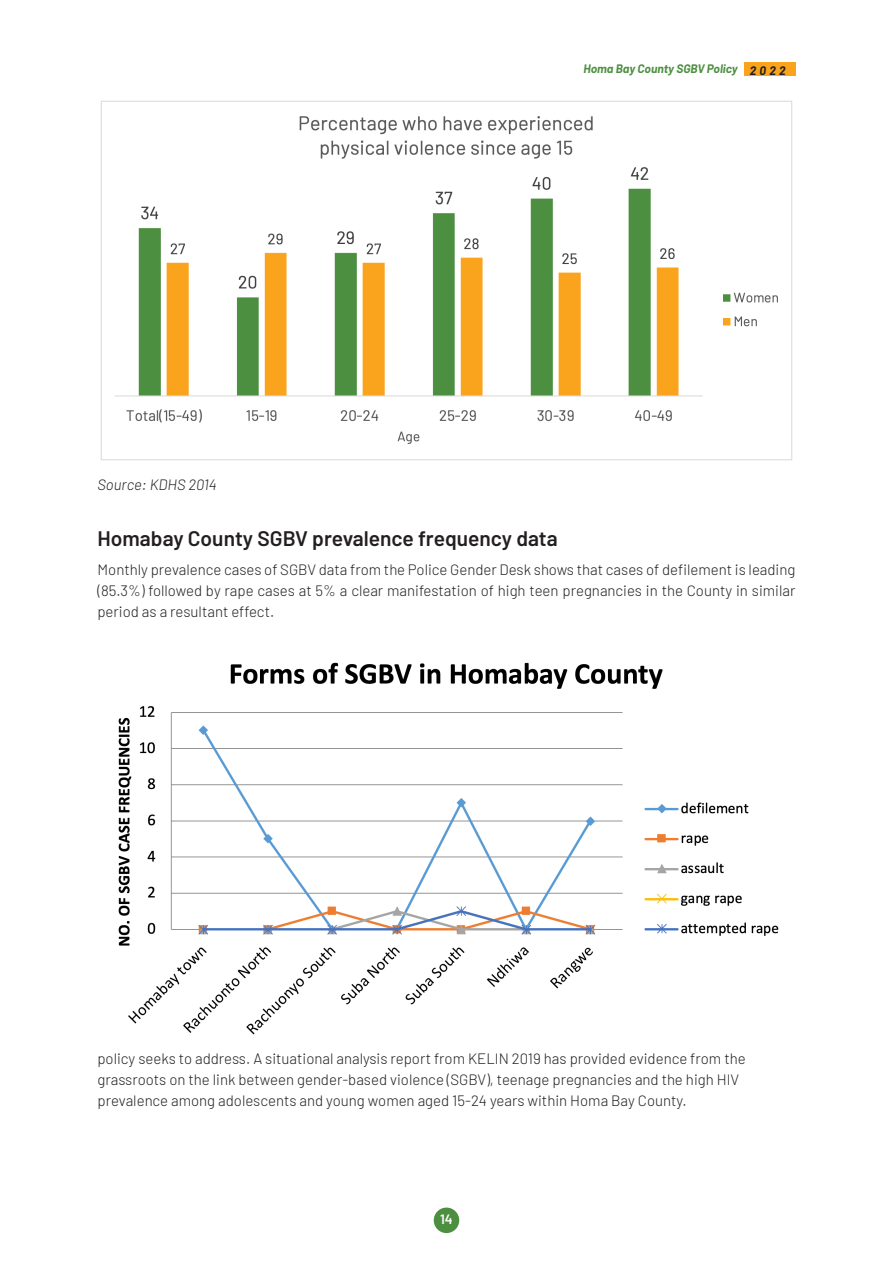
<style>
.page{position:relative;width:893px;height:1263px;background:#fff}
.page>*{position:absolute;margin:0;border:0;box-sizing:border-box;transform-origin:0 0}
.main_para{font:600 21px "Barlow";color:#231f20}
.main_para-2{font:300 15px/21px "Barlow";color:#231f20;text-align:justify}
.main_para-3{font:italic 300 15px "Barlow";color:#231f20}
.t1{font:600 13.5px "Barlow";color:#fff}
.t2{font:italic 700 12px "Barlow";color:#4d8f41}
.s1{color:#231f20}
</style>
<div class="page">
<div style="left:434px;top:1207px;width:25px;height:26px;background:#4d8f41;border-radius:50%"></div>
<div style="left:744px;top:63px;width:51px;height:13px;background:#faa31c"></div>
<img style="left:118px;top:662px;width:661px;height:373px">
<img style="left:100px;top:100px;width:693px;height:361px">
<p class="main_para-3" style="left:98px;top:474px;width:121px">Source: KDHS 2014</p>
<p class="t2" style="left:583px;top:60px;width:204px">Homa Bay County SGBV Policy <span class="s1">2 0 2 2</span></p>
<p class="main_para" style="left:98px;top:523px;width:462px">Homabay County SGBV prevalence frequency data</p>
<p class="main_para-2" style="left:98px;top:558px;width:699px">Monthly prevalence cases of SGBV data from the Police Gender Desk shows that cases of defilement is leading (85.3%) followed by rape cases at 5% a clear manifestation of high teen pregnancies in the County in similar period as a resultant effect.</p>
<p class="main_para-2" style="left:98px;top:1047px;width:650px;text-align:left">policy seeks to address. A situational analysis report from KELIN 2019 has provided evidence from the grassroots on the link between gender-based violence (SGBV), teenage pregnancies and the high HIV prevalence among adolescents and young women aged 15-24 years within Homa Bay County.</p>
<p class="t1" style="left:440px;top:1209px;width:14px">14</p>
</div>
